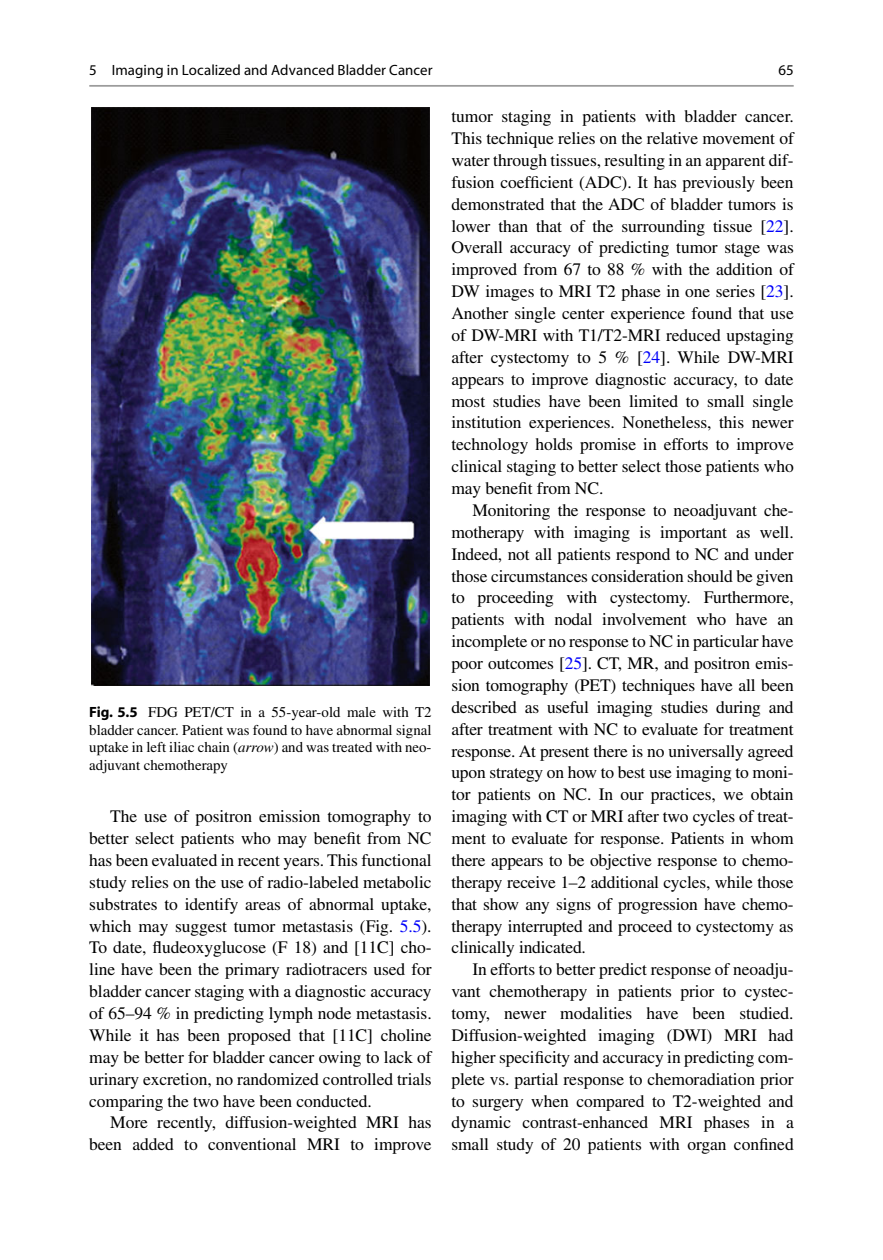
<style>
.page{position:relative;width:883px;height:1260px;background:#fff}
.page>*{position:absolute;margin:0;border:0;box-sizing:border-box;transform-origin:0 0}
.t1{font:17.5px/21.9px "Nsjfvf Times";letter-spacing:-.005em;color:#000;text-align:justify}
.t2{font:14.88px/17.5px "Nsjfvf Times";color:#000;text-align:justify}
.t3{font:14.88px "Hffhtm Myriad";letter-spacing:.005em;color:#000}
.s1{font-family:"Vcygtm Myriad";font-weight:700}
.s2{font-family:"Tcrdvp Times";font-style:italic}
.s3{color:#0000fa}
</style>
<div class="page">
<img style="left:91px;top:107px;width:338px;height:579px">
<hr style="left:89px;top:85px;width:705px;height:2px;background:#9c9c9c">
<p class="t3" style="left:89px;top:64px;width:345px">5 Imaging in Localized and Advanced Bladder Cancer</p>
<p class="t2" style="left:89px;top:705px;width:344px"><span class="s1">Fig. 5.5</span> FDG PET/CT in a 55-year-old male with T2 bladder cancer. Patient was found to have abnormal signal uptake in left iliac chain ( <span class="s2">arrow</span> ) and was treated with neo&shy;adjuvant chemotherapy</p>
<p class="t1" style="left:89px;top:807px;width:344px;text-indent:21px">The use of positron emission tomography to better select patients who may benefit from NC has been evaluated in recent years. This functional study relies on the use of radio-labeled metabolic substrates to identify areas of abnormal uptake, which may suggest tumor metastasis (Fig. <span class="s3">5.5</span> ).<br>To date, fludeoxyglucose (F 18) and [11C] cho&shy;line have been the primary radiotracers used for bladder cancer staging with a diagnostic accuracy of 65–94 % in predicting lymph node metastasis.<br>While it has been proposed that [11C] choline may be better for bladder cancer owing to lack of urinary excretion, no randomized controlled trials comparing the two have been conducted.</p>
<p class="t1" style="left:89px;top:1113px;width:344px;text-align:right">More recently, diffusion-weighted MRI has been added to conventional MRI to improve</p>
<p class="t3" style="left:779px;top:64px;width:17px">65</p>
<p class="t1" style="left:451px;top:107px;width:344px">tumor staging in patients with bladder cancer.<br>This technique relies on the relative movement of water through tissues, resulting in an apparent dif&shy;fusion coefficient (ADC). It has previously been demonstrated that the ADC of bladder tumors is lower than that of the surrounding tissue [ <span class="s3">22</span> ].<br>Overall accuracy of predicting tumor stage was improved from 67 to 88 % with the addition of DW images to MRI T2 phase in one series [ <span class="s3">23</span> ].<br>Another single center experience found that use of DW-MRI with T1/T2-MRI reduced upstaging after cystectomy to 5 % [ <span class="s3">24</span> ]. While DW-MRI appears to improve diagnostic accuracy, to date most studies have been limited to small single institution experiences. Nonetheless, this newer technology holds promise in efforts to improve clinical staging to better select those patients who may benefit from NC.</p>
<p class="t1" style="left:451px;top:501px;width:344px;text-indent:21px">Monitoring the response to neoadjuvant che&shy;motherapy with imaging is important as well.<br>Indeed, not all patients respond to NC and under those circumstances consideration should be given to proceeding with cystectomy. Furthermore, patients with nodal involvement who have an incomplete or no response to NC in particular have poor outcomes [ <span class="s3">25</span> ]. CT, MR, and positron emis&shy;sion tomography (PET) techniques have all been described as useful imaging studies during and after treatment with NC to evaluate for treatment response. At present there is no universally agreed upon strategy on how to best use imaging to moni&shy;tor patients on NC. In our practices, we obtain imaging with CT or MRI after two cycles of treat&shy;ment to evaluate for response. Patients in whom there appears to be objective response to chemo&shy;therapy receive 1–2 additional cycles, while those that show any signs of progression have chemo&shy;therapy interrupted and proceed to cystectomy as clinically indicated.</p>
<p class="t1" style="left:451px;top:960px;width:344px;text-indent:21px">In efforts to better predict response of neoadju&shy;vant chemotherapy in patients prior to cystec&shy;tomy, newer modalities have been studied.<br>Diffusion-weighted imaging (DWI) MRI had higher specificity and accuracy in predicting com&shy;plete vs. partial response to chemoradiation prior to surgery when compared to T2-weighted and dynamic contrast-enhanced MRI phases in a small study of 20 patients with organ confined</p>
</div>
